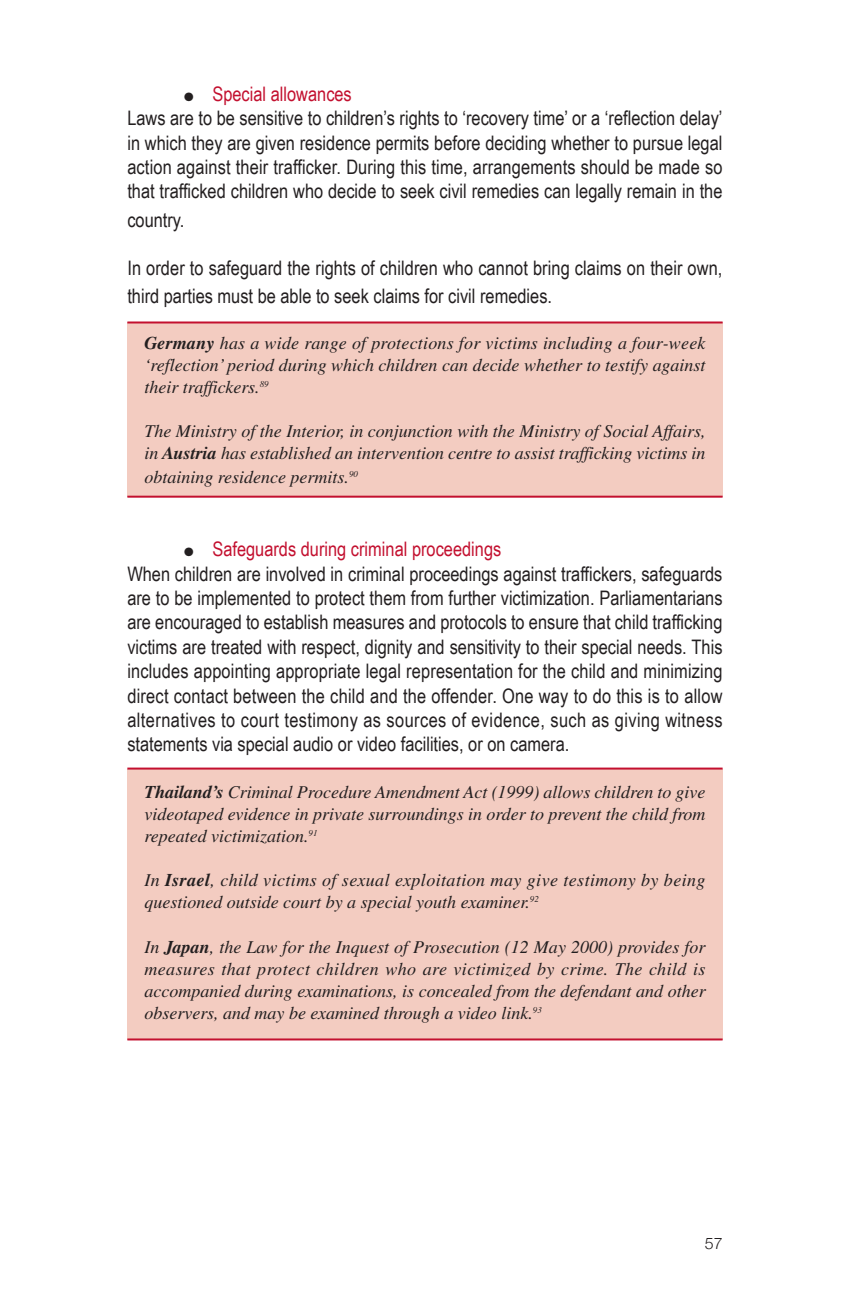
<style>
.page{position:relative;width:850px;height:1304px;background:#fff}
.page>*{position:absolute;margin:0;border:0;box-sizing:border-box;transform-origin:0 0}
.t1{font:20px/24.4px "Arial Narrow";color:#231f20}
.t2{font:italic 18px/22px "Times";color:#231f20;text-align:justify}
.t3{font:italic 18px/22px "Times";letter-spacing:.025em;color:#231f20}
.t4{font:300 16px "Helvetica Neue";color:#231f20}
.s1{color:#c3102f}
.s2{font-weight:700}
</style>
<div class="page">
<div style="left:127px;top:769px;width:596px;height:270px;background:#f3ccc1"></div>
<hr style="left:127px;top:768px;width:596px;height:2px;background:#c3102f">
<hr style="left:127px;top:1038px;width:596px;height:2px;background:#c3102f">
<div style="left:127px;top:322px;width:596px;height:175px;background:#f3ccc1"></div>
<hr style="left:127px;top:321px;width:596px;height:2px;background:#c3102f">
<hr style="left:127px;top:496px;width:596px;height:2px;background:#c3102f">
<p class="t1" style="left:127px;top:81px;width:597px;text-indent:57px">● <span class="s1">Special allowances<br></span>Laws are to be sensitive to children’s rights to ‘recovery time’ or a ‘reflection delay’ in which they are given residence permits before deciding whether to pursue legal action against their trafficker. During this time, arrangements should be made so that trafficked children who decide to seek civil remedies can legally remain in the</p>
<p class="t1" style="left:127px;top:207px;width:59px">country.</p>
<p class="t1" style="left:127px;top:253px;width:597px;line-height:28.6px">In order to safeguard the rights of children who cannot bring claims on their own, third parties must be able to seek claims for civil remedies.</p>
<p class="t2" style="left:144px;top:333px;width:563px"><span class="s2">Germany</span> has a wide range of protections for victims including a four-week ‘reflection’ period during which children can decide whether to testify against their traffickers.<sup>89</sup></p>
<p class="t2" style="left:144px;top:421px;width:563px">The Ministry of the Interior, in conjunction with the Ministry of Social Affairs, in <span class="s2">Austria</span> has established an intervention centre to assist trafficking victims in</p>
<p class="t2" style="left:144px;top:467px;width:215px">obtaining residence permits.<sup>90</sup></p>
<p class="t1" style="left:127px;top:537px;width:597px;text-indent:57px">● <span class="s1">Safeguards during criminal proceedings<br></span>When children are involved in criminal proceedings against traffickers, safeguards are to be implemented to protect them from further victimization. Parliamentarians are encouraged to establish measures and protocols to ensure that child trafficking victims are treated with respect, dignity and sensitivity to their special needs. This includes appointing appropriate legal representation for the child and minimizing direct contact between the child and the offender. One way to do this is to allow alternatives to court testimony as sources of evidence, such as giving witness statements via special audio or video facilities, or on camera.</p>
<p class="t2" style="left:144px;top:783px;width:563px"><span class="s2">Thailand’s</span> Criminal Procedure Amendment Act (1999) allows children to give videotaped evidence in private surroundings in order to prevent the child from repeated victimization.<sup>91</sup></p>
<p class="t3" style="left:144px;top:871px;width:563px">In <span class="s2">Israel</span>, child victims of sexual exploitation may give testimony by being questioned outside court by a special youth examiner.<sup>92</sup></p>
<p class="t2" style="left:144px;top:937px;width:563px">In <span class="s2">Japan</span>, the Law for the Inquest of Prosecution (12 May 2000) provides for measures that protect children who are victimized by crime. The child is accompanied during examinations, is concealed from the defendant and other observers, and may be examined through a video link.<sup>93</sup></p>
<p class="t4" style="left:705px;top:1233px;width:19px">57</p>
</div>
